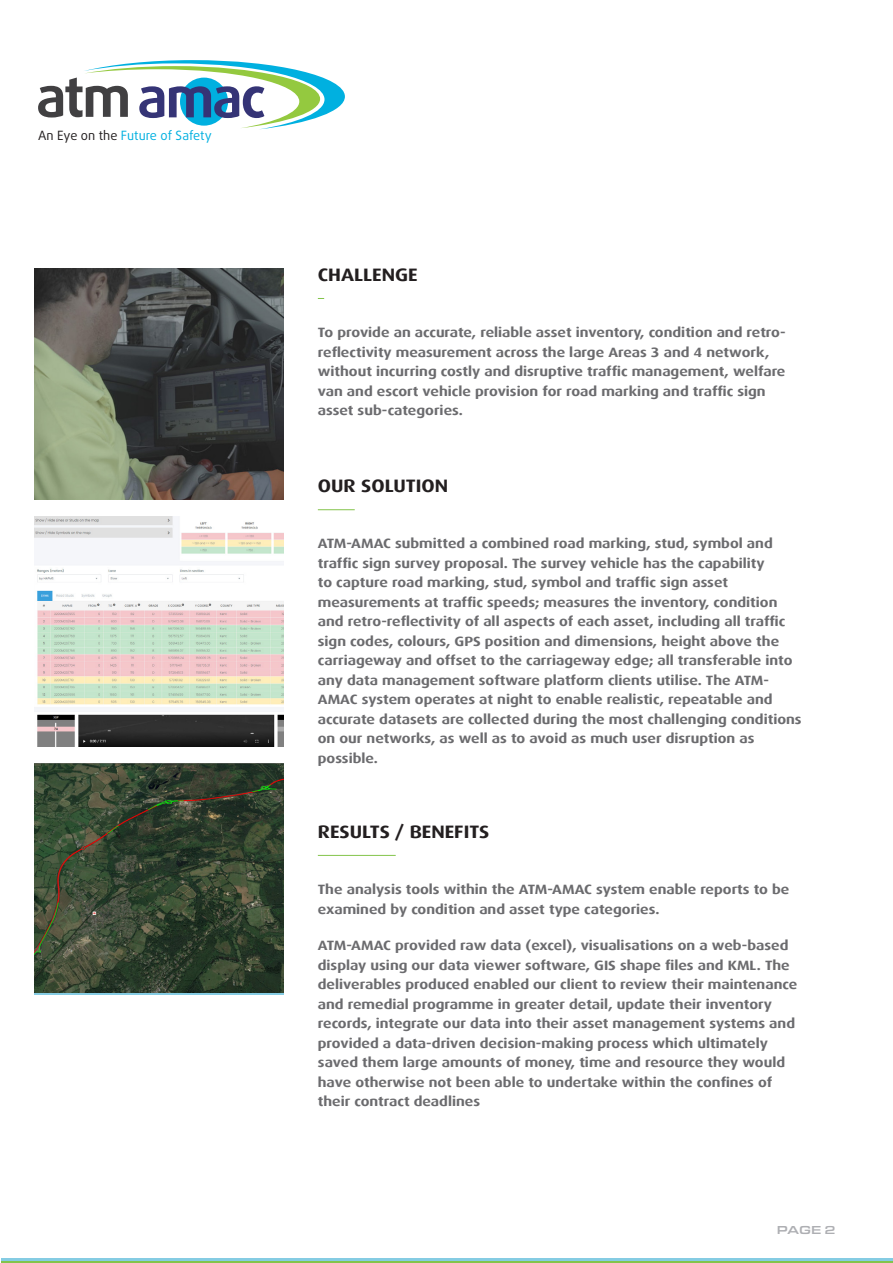
<style>
.page{position:relative;width:893px;height:1263px;background:#fff}
.page>*{position:absolute;margin:0;border:0;box-sizing:border-box;transform-origin:0 0}
.t1{font:700 18px "Dax Wide";color:#231f20}
.t2{font:700 13.5px/19.5px "Dax Wide";color:#6b6b6e}
.t3{font:12.75px "Daxline Pro";color:#00b0e0}
.t4{font:500 12px "Eurostile Ext";color:#aeafb3}
.s1{color:#231f20}
</style>
<div class="page">
<hr style="left:1px;top:1260px;width:891px;height:3px;background:#83c44b">
<hr style="left:2px;top:1258px;width:891px;height:2px;background:#85cce3">
<hr style="left:318px;top:509px;width:37px;height:1px;background:#83c44b">
<hr style="left:318px;top:855px;width:78px;height:1px;background:#83c44b">
<img style="left:34px;top:268px;width:249px;height:231px">
<img style="left:34px;top:516px;width:249px;height:230px">
<img style="left:34px;top:764px;width:249px;height:228px">
<svg style="left:38px;top:60px;width:307px;height:69px"></svg>
<p class="t3" style="left:38px;top:127px;width:175px"><span class="s1">An Eye on the</span> Future of Safety</p>
<h1 class="t1" style="left:318px;top:265px;width:101px">CHALLENGE</h1>
<p class="t2" style="left:318px;top:323px;width:469px">To provide an accurate, reliable asset inventory, condition and retro&shy;reflectivity measurement across the large Areas 3 and 4 network, without incurring costly and disruptive traffic management, welfare van and escort vehicle provision for road marking and traffic sign asset sub-categories.</p>
<h1 class="t1" style="left:318px;top:476px;width:132px">OUR SOLUTION</h1>
<p class="t2" style="left:318px;top:534px;width:485px">ATM-AMAC submitted a combined road marking, stud, symbol and traffic sign survey proposal. The survey vehicle has the capability<br>to capture road marking, stud, symbol and traffic sign asset measurements at traffic speeds; measures the inventory, condition and retro-reflectivity of all aspects of each asset, including all traffic sign codes, colours, GPS position and dimensions, height above the carriageway and offset to the carriageway edge; all transferable into any data management software platform clients utilise. The ATM-AMAC system operates at night to enable realistic, repeatable and accurate datasets are collected during the most challenging conditions on our networks, as well as to avoid as much user disruption as possible.</p>
<h1 class="t1" style="left:318px;top:821px;width:173px">RESULTS / BENEFITS</h1>
<p class="t2" style="left:318px;top:880px;width:473px">The analysis tools within the ATM-AMAC system enable reports to be examined by condition and asset type categories.</p>
<p class="t2" style="left:318px;top:936px;width:481px">ATM-AMAC provided raw data (excel), visualisations on a web-based display using our data viewer software, GIS shape files and KML. The deliverables produced enabled our client to review their maintenance and remedial programme in greater detail, update their inventory records, integrate our data into their asset management systems and provided a data-driven decision-making process which ultimately saved them large amounts of money, time and resource they would have otherwise not been able to undertake within the confines of their contract deadlines</p>
<p class="t4" style="left:777px;top:1221px;width:60px">PAGE 2</p>
</div>
